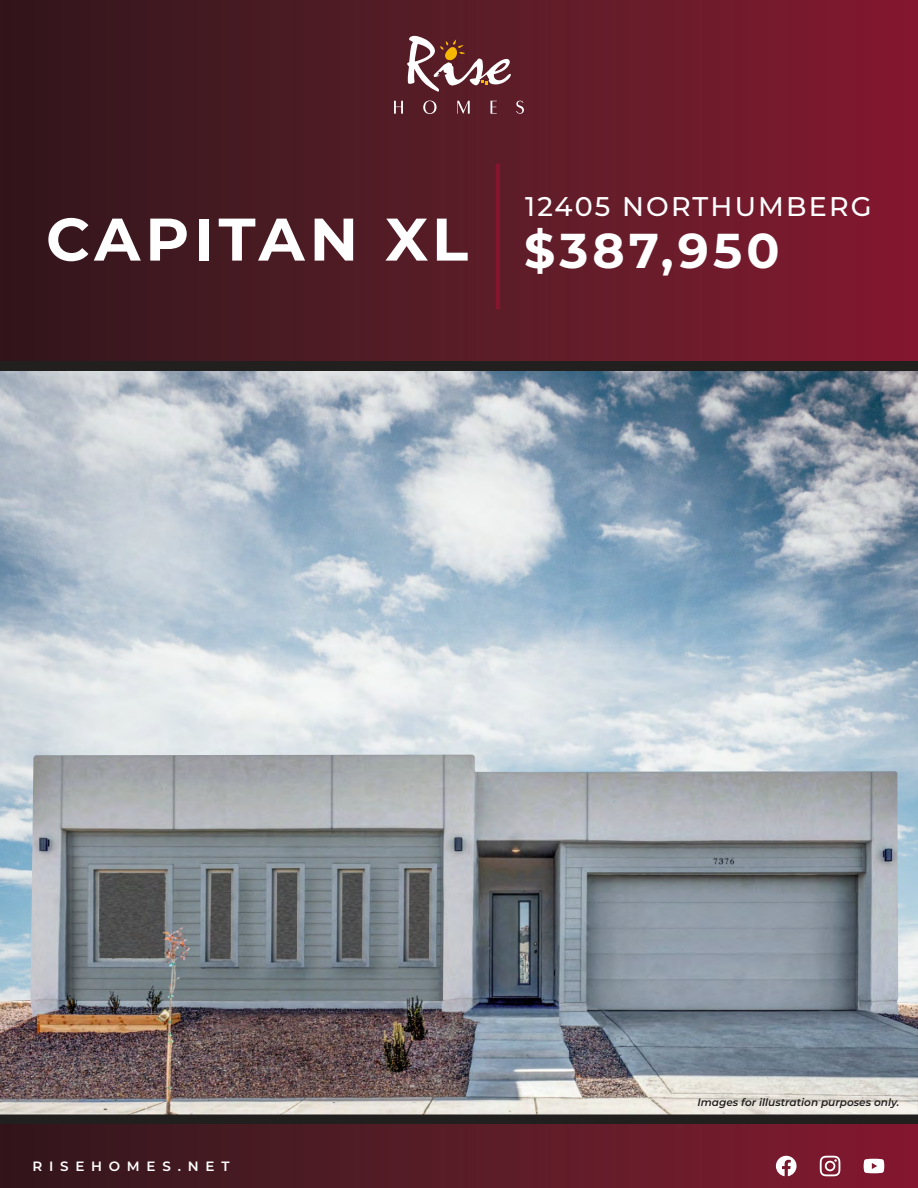
<style>
.page{position:relative;width:918px;height:1188px;background:#fff}
.page>*{position:absolute;margin:0;border:0;box-sizing:border-box;transform-origin:0 0}
.t1{font:700 60px "Montserrat";letter-spacing:.075em;color:#fff}
.t2{font:500 27px "Montserrat";letter-spacing:.08em;color:#fff}
.t3{font:600 13.5px "Montserrat";letter-spacing:.5em;color:#fff}
.t4{font:italic 600 10.5px "Montserrat";color:#231f20}
</style>
<div class="page">
<div style="left:0;top:0;width:918px;height:1188px;background:linear-gradient(to right,#31191c,#821b30)"></div>
<svg style="left:407px;top:36px;width:104px;height:56px"></svg>
<svg style="left:394px;top:101px;width:130px;height:13px;background:#6e3a43"></svg>
<img style="left:0;top:371px;width:918px;height:384px">
<div style="left:0;top:362px;width:918px;height:9px;background:#221f1f"></div>
<div style="left:0;top:1115px;width:918px;height:9px;background:#221f1f"></div>
<img style="left:0;top:755px;width:918px;height:360px">
<svg style="left:864px;top:1159px;width:20px;height:14px"></svg>
<svg style="left:776px;top:1156px;width:21px;height:20px"></svg>
<svg style="left:820px;top:1156px;width:20px;height:20px"></svg>
<hr style="left:496px;top:164px;width:4px;height:145px;background:#85152f">
<h2 class="t2" style="left:525px;top:190px;width:348px">12405 NORTHUMBERG</h2>
<h1 class="t1" style="left:46px;top:203px;width:735px">CAPITAN XL <sub>$387,950</sub></h1>
<p class="t3" style="left:32px;top:1158px;width:199px">RISEHOMES.NET</p>
<p class="t4" style="left:698px;top:1096px;width:203px">Images for illustration purposes only.</p>
</div>
